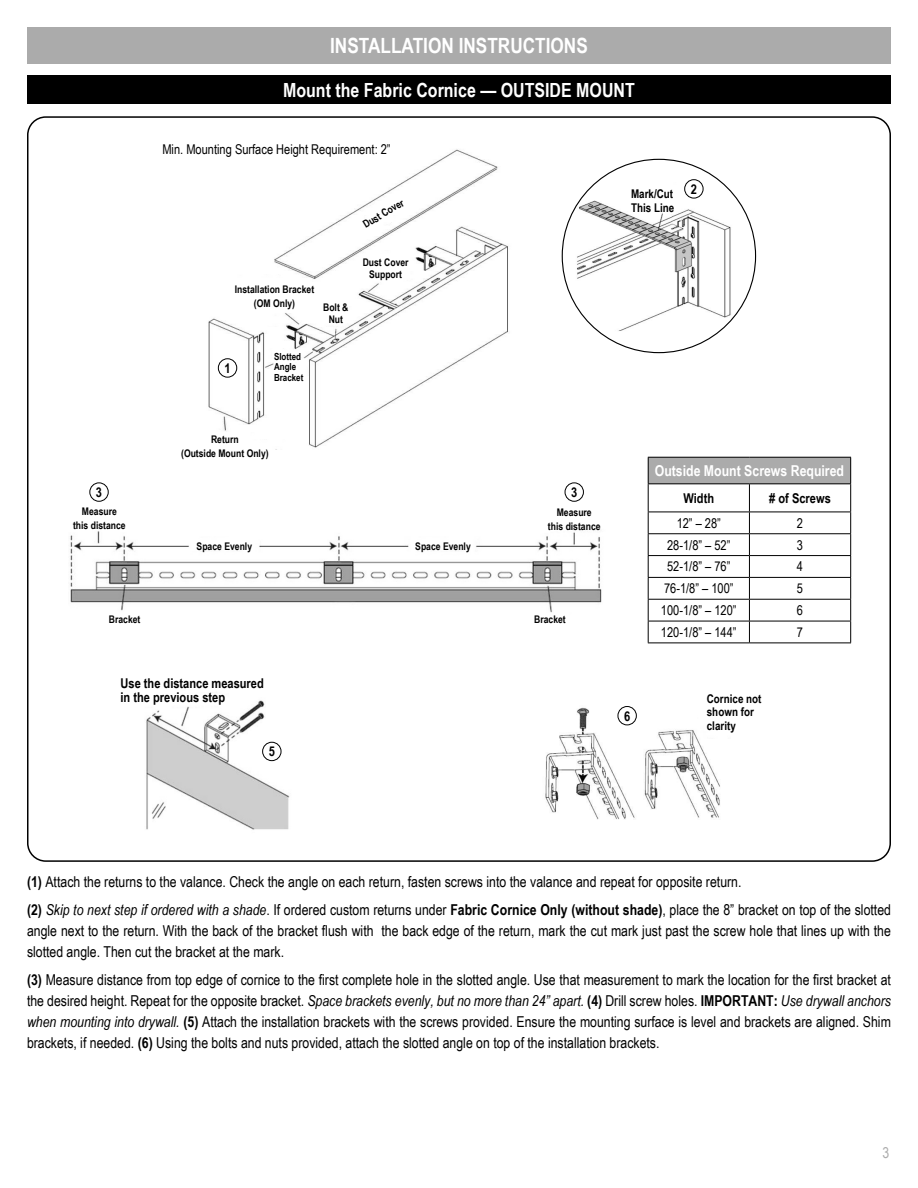
<style>
.page{position:relative;width:918px;height:1188px;background:#fff}
.page>*{position:absolute;margin:0;border:0;box-sizing:border-box;transform-origin:0 0}
.t1{font:700 21px "Arial Narrow";color:#fff}
.t2{font:700 19.5px "Arial Narrow";color:#fff}
.t3{font:15px/21px "Arial Narrow";color:#000}
.t4{font:700 15px "Arial Narrow";color:#fff}
.t5{font:15px "Arial Narrow";color:#acacac}
.t6{font:13.5px "Arial Narrow";color:#000}
.t7{font:700 13.5px/13.5px "Arial Narrow";color:#000}
.t8{font:700 12px/13.5px "Arial Narrow";color:#000}
.t9{font:700 10.5px/13.5px "Arial Narrow";color:#000;text-align:center}
.t10{font:700 9.75px/10.5px "Arial Narrow";color:#000}
.s1{font-weight:700}
.s2{font-style:italic}
</style>
<div class="page">
<div style="left:27px;top:76px;width:864px;height:28px;background:#000"></div>
<div style="left:27px;top:27px;width:864px;height:36px;background:#ababab"></div>
<div style="left:90px;top:483px;width:18px;height:18px;border:1px solid #000;border-radius:50%"></div>
<div style="left:565px;top:483px;width:19px;height:18px;border:1px solid #000;border-radius:50%"></div>
<img style="left:208px;top:149px;width:300px;height:301px">
<img style="left:576px;top:175px;width:160px;height:156px">
<img style="left:70px;top:531px;width:532px;height:82px">
<div style="left:648px;top:457px;width:203px;height:27px;background:#ababab"></div>
<hr style="left:648px;top:533px;width:101px;height:1px;background:#000">
<hr style="left:749px;top:533px;width:102px;height:1px;background:#000">
<hr style="left:648px;top:555px;width:101px;height:1px;background:#000">
<hr style="left:749px;top:555px;width:102px;height:1px;background:#000">
<hr style="left:648px;top:577px;width:101px;height:1px;background:#000">
<hr style="left:749px;top:577px;width:102px;height:1px;background:#000">
<hr style="left:648px;top:599px;width:101px;height:1px;background:#000">
<hr style="left:749px;top:599px;width:102px;height:1px;background:#000">
<hr style="left:648px;top:621px;width:101px;height:1px;background:#000">
<hr style="left:749px;top:621px;width:102px;height:1px;background:#000">
<hr style="left:648px;top:643px;width:101px;height:1px;background:#000">
<hr style="left:749px;top:643px;width:102px;height:1px;background:#000">
<hr style="left:648px;top:457px;width:101px;height:1px;background:#000">
<hr style="left:749px;top:457px;width:102px;height:1px;background:#000">
<hr style="left:648px;top:483px;width:101px;height:1px;background:#000">
<svg style="left:648px;top:458px;width:1px;height:185px"></svg>
<hr style="left:749px;top:483px;width:102px;height:1px;background:#000">
<svg style="left:749px;top:484px;width:1px;height:159px"></svg>
<svg style="left:850px;top:458px;width:1px;height:185px"></svg>
<hr style="left:648px;top:512px;width:101px;height:1px;background:#000">
<hr style="left:749px;top:512px;width:102px;height:1px;background:#000">
<img style="left:146px;top:700px;width:144px;height:130px">
<img style="left:545px;top:706px;width:175px;height:114px">
<div style="left:218px;top:359px;width:19px;height:18px;background:#fff;border-radius:50%"></div>
<div style="left:218px;top:359px;width:19px;height:18px;border:1px solid #000;border-radius:50%"></div>
<div style="left:685px;top:180px;width:18px;height:18px;background:#fff;border-radius:50%"></div>
<div style="left:685px;top:179px;width:18px;height:19px;border:1px solid #000;border-radius:50%"></div>
<div style="left:263px;top:742px;width:18px;height:19px;background:#fff;border-radius:50%"></div>
<div style="left:262px;top:742px;width:19px;height:19px;border:1px solid #000;border-radius:50%"></div>
<div style="left:618px;top:707px;width:18px;height:18px;background:#fff;border-radius:50%"></div>
<div style="left:618px;top:706px;width:19px;height:19px;border:1px solid #000;border-radius:50%"></div>
<h1 class="t1" style="left:330px;top:29px;width:259px">INSTALLATION INSTRUCTIONS</h1>
<h2 class="t2" style="left:283px;top:75px;width:353px">Mount the Fabric Cornice — OUTSIDE MOUNT</h2>
<p class="t6" style="left:162px;top:139px;width:230px">Min. Mounting Surface Height Requirement: 2”</p>
<p class="t9" style="left:360px;top:219px;width:47px;rotate:-31deg">Dust Cover</p>
<p class="t9" style="left:235px;top:282px;width:81px">Installation Bracket (OM Only)</p>
<p class="t9" style="left:323px;top:301px;width:27px;line-height:12px">Bolt &amp;<br>Nut</p>
<p class="t7" style="left:224px;top:361px;width:8px">1</p>
<p class="t10" style="left:274px;top:351px;width:31px">Slotted<br>Angle<br>Bracket</p>
<p class="t9" style="left:363px;top:256px;width:47px;line-height:12px">Dust Cover<br>Support</p>
<p class="t9" style="left:181px;top:432px;width:89px">Return<br>(Outside Mount Only)</p>
<p class="t7" style="left:96px;top:485px;width:8px">3</p>
<p class="t7" style="left:571px;top:485px;width:8px">3</p>
<p class="t9" style="left:73px;top:504px;width:54px">Measure this distance</p>
<p class="t9" style="left:109px;top:612px;width:33px">Bracket</p>
<p class="t9" style="left:197px;top:539px;width:57px">Space Evenly</p>
<p class="t9" style="left:415px;top:539px;width:57px">Space Evenly</p>
<p class="t7" style="left:121px;top:676px;width:145px">Use the distance measured in the previous step</p>
<p class="t7" style="left:269px;top:744px;width:8px">5</p>
<p class="t9" style="left:548px;top:505px;width:54px">Measure this distance</p>
<p class="t9" style="left:534px;top:612px;width:33px">Bracket</p>
<p class="t8" style="left:631px;top:187px;width:45px">Mark/Cut<br>This Line</p>
<p class="t7" style="left:691px;top:182px;width:8px">2</p>
<p class="t7" style="left:624px;top:708px;width:8px">6</p>
<p class="t4" style="left:655px;top:459px;width:191px">Outside Mount Screws Required</p>
<p class="t7" style="left:683px;top:491px;width:32px">Width</p>
<p class="t7" style="left:769px;top:491px;width:63px"># of Screws</p>
<p class="t6" style="left:677px;top:513px;width:46px">12” – 28”</p>
<p class="t6" style="left:797px;top:513px;width:8px">2</p>
<p class="t6" style="left:667px;top:535px;width:65px">28-1/8” – 52”</p>
<p class="t6" style="left:797px;top:535px;width:8px">3</p>
<p class="t6" style="left:667px;top:557px;width:65px">52-1/8” – 76”</p>
<p class="t6" style="left:797px;top:557px;width:8px">4</p>
<p class="t6" style="left:664px;top:579px;width:71px">76-1/8” – 100”</p>
<p class="t6" style="left:797px;top:579px;width:8px">5</p>
<p class="t6" style="left:661px;top:600px;width:77px">100-1/8” – 120”</p>
<p class="t6" style="left:797px;top:600px;width:8px">6</p>
<p class="t6" style="left:661px;top:622px;width:77px">120-1/8” – 144”</p>
<p class="t6" style="left:797px;top:622px;width:8px">7</p>
<p class="t8" style="left:707px;top:691px;width:56px">Cornice not shown for clarity</p>
<p class="t3" style="left:27px;top:867px;width:866px;line-height:27.8px"><span class="s1">(1)</span> Attach the returns to the valance. Check the angle on each return, fasten screws into the valance and repeat for opposite return.<br><span class="s1">(2)</span> <span class="s2">Skip to next step if ordered with a shade</span>. If ordered custom returns under <span class="s1">Fabric Cornice Only (without shade)</span>, place the 8” bracket on top of the slotted</p>
<p class="t3" style="left:27px;top:919px;width:865px">angle next to the return. With the back of the bracket flush with the back edge of the return, mark the cut mark just past the screw hole that lines up with the slotted angle. Then cut the bracket at the mark.</p>
<p class="t3" style="left:27px;top:968px;width:865px;text-align:justify"><span class="s1">(3)</span> Measure distance from top edge of cornice to the first complete hole in the slotted angle. Use that measurement to mark the location for the first bracket at the desired height. Repeat for the opposite bracket. <span class="s2">Space brackets evenly, but no more than 24” apart.</span> <span class="s1">(4)</span> Drill screw holes. <span class="s1">IMPORTANT:</span> <span class="s2">Use drywall anchors when mounting into drywall.</span> <span class="s1">(5)</span> Attach the installation brackets with the screws provided. Ensure the mounting surface is level and brackets are aligned. Shim brackets, if needed. <span class="s1">(6)</span> Using the bolts and nuts provided, attach the slotted angle on top of the installation brackets.</p>
<p class="t5" style="left:882px;top:1142px;width:8px">3</p>
</div>
